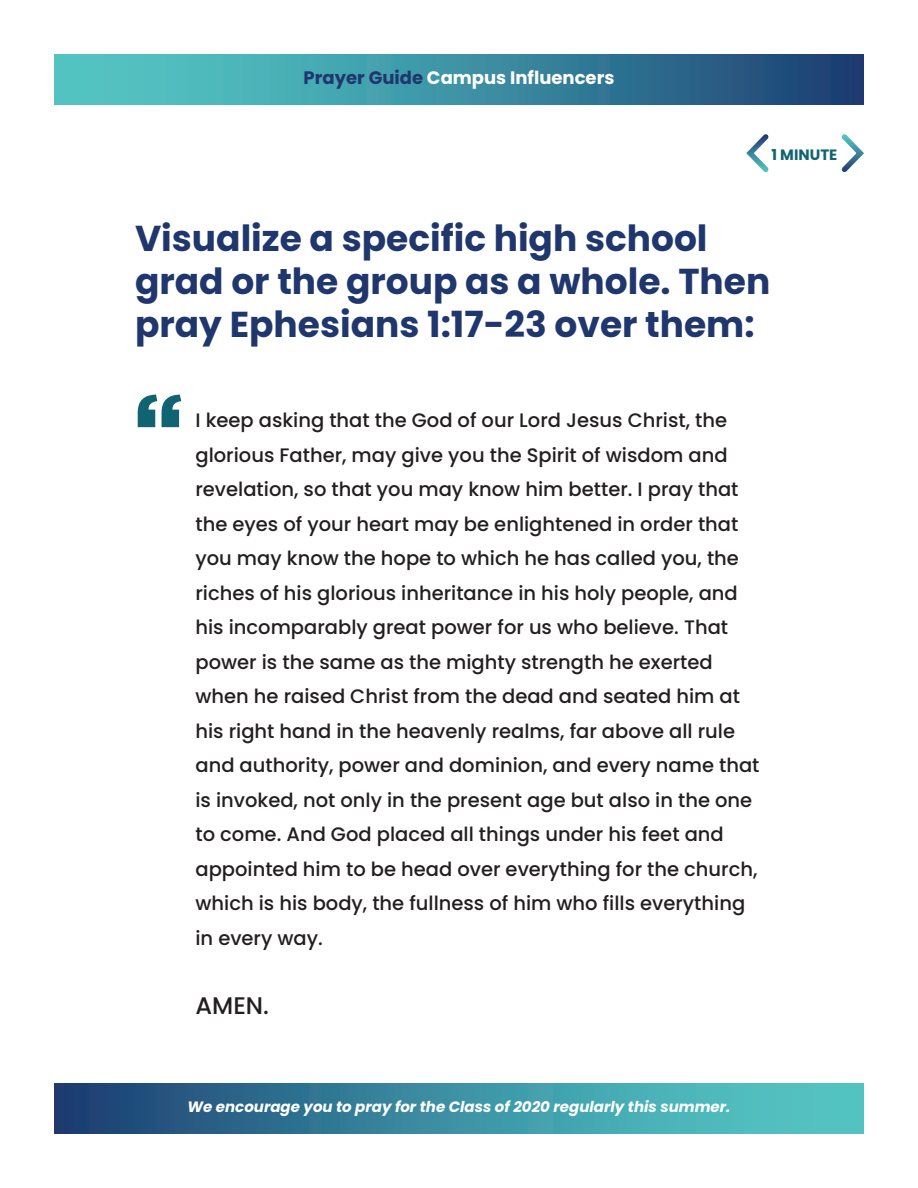
<style>
.page{position:relative;width:918px;height:1188px;background:#fff}
.page>*{position:absolute;margin:0;border:0;box-sizing:border-box;transform-origin:0 0}
.t1{font:900 90px "Gotham";color:#106471}
.t2{font:700 36px/43.2px "Poppins";color:#20376e}
.t3{font:500 24px "Poppins";color:#231f20}
.t4{font:500 19.5px/34.5px "Poppins";color:#231f20}
.t5{font:700 18px "Poppins";color:#fff}
.t6{font:italic 700 15px "Poppins";color:#fff}
.t7{font:700 15px "Poppins";color:#106471}
.s1{color:#20376e}
</style>
<div class="page">
<div style="left:54px;top:54px;width:810px;height:51px;background:linear-gradient(to right,#59d4cc,#1d4475)"></div>
<svg style="left:746px;top:134px;width:23px;height:39px"></svg>
<svg style="left:841px;top:134px;width:23px;height:39px"></svg>
<div style="left:54px;top:1083px;width:810px;height:51px;background:linear-gradient(to right,#1d4475,#59d4cc)"></div>
<p class="t5" style="left:304px;top:67px;width:312px"><span class="s1">Prayer Guide</span> Campus Influencers</p>
<p class="t7" style="left:772px;top:146px;width:67px">1 MINUTE</p>
<p class="t2" style="left:135px;top:217px;width:637px">Visualize a specific high school grad or the group as a whole. Then pray Ephesians 1:17-23 over them:</p>
<p class="t1" style="left:134px;top:374px;width:51px">“</p>
<p class="t4" style="left:195px;top:403px;width:566px">I keep asking that the God of our Lord Jesus Christ, the glorious Father, may give you the Spirit of wisdom and revelation, so that you may know him better. I pray that the eyes of your heart may be enlightened in order that you may know the hope to which he has called you, the riches of his glorious inheritance in his holy people, and his incomparably great power for us who believe. That power is the same as the mighty strength he exerted when he raised Christ from the dead and seated him at his right hand in the heavenly realms, far above all rule and authority, power and dominion, and every name that is invoked, not only in the present age but also in the one to come. And God placed all things under his feet and appointed him to be head over everything for the church, which is his body, the fullness of him who fills everything in every way.</p>
<p class="t3" style="left:195px;top:991px;width:75px">AMEN.</p>
<p class="t6" style="left:187px;top:1098px;width:545px">We encourage you to pray for the Class of 2020 regularly this summer.</p>
</div>
